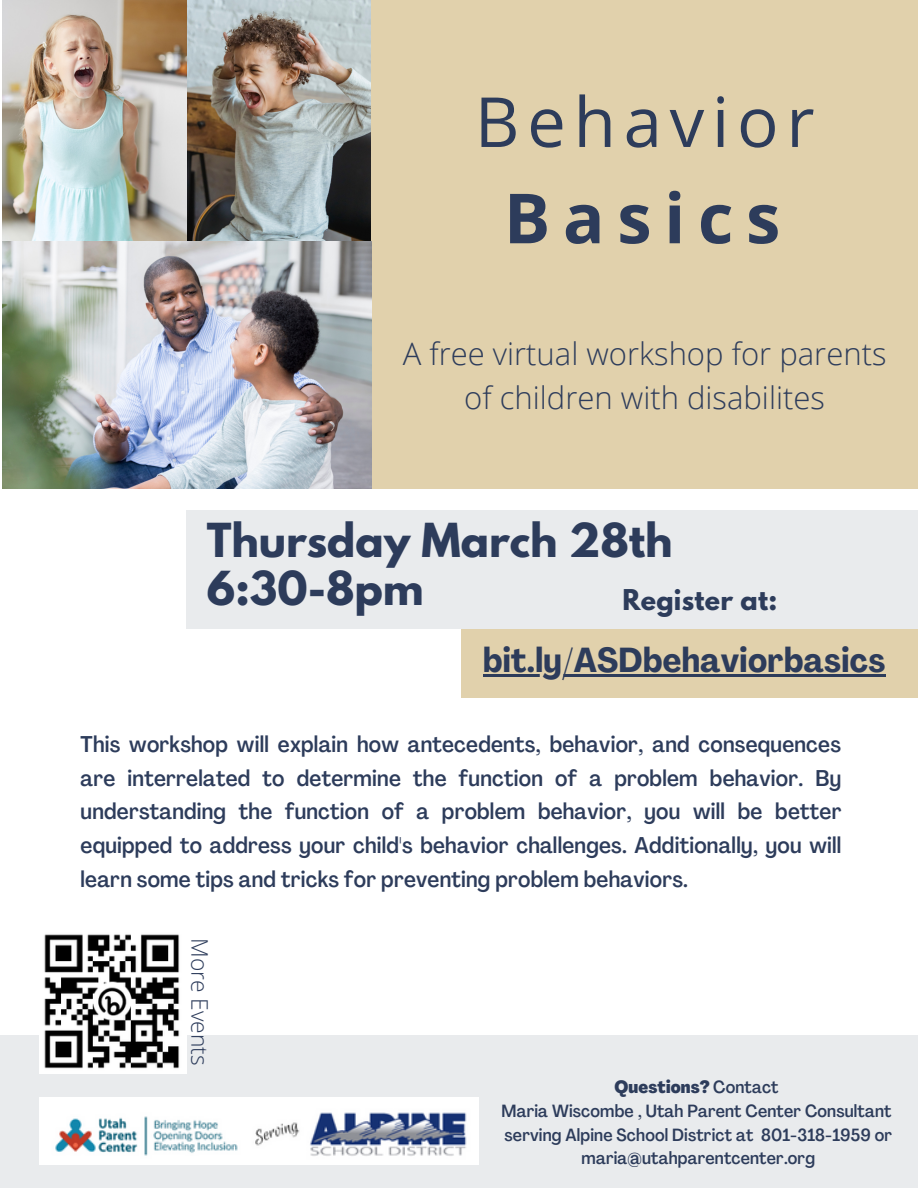
<style>
.page{position:relative;width:918px;height:1188px;background:#fff}
.page>*{position:absolute;margin:0;border:0;box-sizing:border-box;transform-origin:0 0}
.t1{font:69.15px "Open Sans";letter-spacing:.11em;color:#2d3c5b}
.t2{font:700 69.15px "Open Sans";letter-spacing:.18em;color:#2d3c5b}
.t3{font:700 41.55px/48.2px "League Spartan";color:#2d3c5b}
.t4{font:700 condensed 34.2px "Agrandir";letter-spacing:.01em;color:#2d3c5b}
.t5{font:300 31.05px/43.3px "Open Sans";color:#2d3c5b;text-align:center}
.t6{font:700 25.35px "League Spartan";letter-spacing:.01em;color:#2d3c5b}
.t7{font:300 22.8px "Open Sans";color:#2d3c5b}
.t8{font:500 condensed 22.5px/33.8px "Agrandir";letter-spacing:.01em;color:#2d3c5b;text-align:justify}
.t9{font:500 condensed 17.4px/23.7px "Agrandir";letter-spacing:.01em;color:#2d3c5b;text-align:center}
.t10{font:800 condensed 17.4px "Agrandir";letter-spacing:.01em;color:#2d3c5b}
.s1{font-weight:500}
</style>
<div class="page">
<div style="left:187px;top:511px;width:731px;height:118px;background:#e9ebed"></div>
<div style="left:371px;top:0;width:547px;height:488px;background:#e1d1ac"></div>
<div style="left:0;top:1035px;width:918px;height:153px;background:#e9ebed"></div>
<img style="left:2px;top:0;width:369px;height:488px">
<img style="left:39px;top:1097px;width:440px;height:68px">
<div style="left:461px;top:629px;width:457px;height:68px;background:#e1d1ac"></div>
<hr style="left:483px;top:674px;width:403px;height:2px;background:#2d3c5b">
<img style="left:39px;top:934px;width:147px;height:140px">
<p class="t1" style="left:475px;top:73px;width:341px">Behavior</p>
<p class="t2" style="left:504px;top:169px;width:278px">Basics</p>
<p class="t5" style="left:403px;top:331px;width:485px">A free virtual workshop for parents of children with disabilites</p>
<p class="t3" style="left:207px;top:521px;width:467px">Thursday March 28th<br>6:30-8pm</p>
<p class="t6" style="left:622px;top:587px;width:156px">Register at:</p>
<p class="t4" style="left:483px;top:646px;width:404px">bit.ly/ASDbehaviorbasics</p>
<p class="t8" style="left:81px;top:729px;width:762px">This workshop will explain how antecedents, behavior, and consequences are interrelated to determine the function of a problem behavior. By understanding the function of a problem behavior, you will be better equipped to address your child's behavior challenges. Additionally, you will learn some tips and tricks for preventing problem behaviors.</p>
<p class="t7" style="left:216px;top:938px;width:129px;rotate:90deg">More Events</p>
<p class="t10" style="left:614px;top:1080px;width:166px">Questions? <span class="s1">Contact</span></p>
<p class="t9" style="left:502px;top:1101px;width:392px">Maria Wiscombe , Utah Parent Center Consultant</p>
<p class="t9" style="left:505px;top:1124px;width:389px">serving Alpine School District at 801-318-1959 or maria@utahparentcenter.org</p>
</div>
